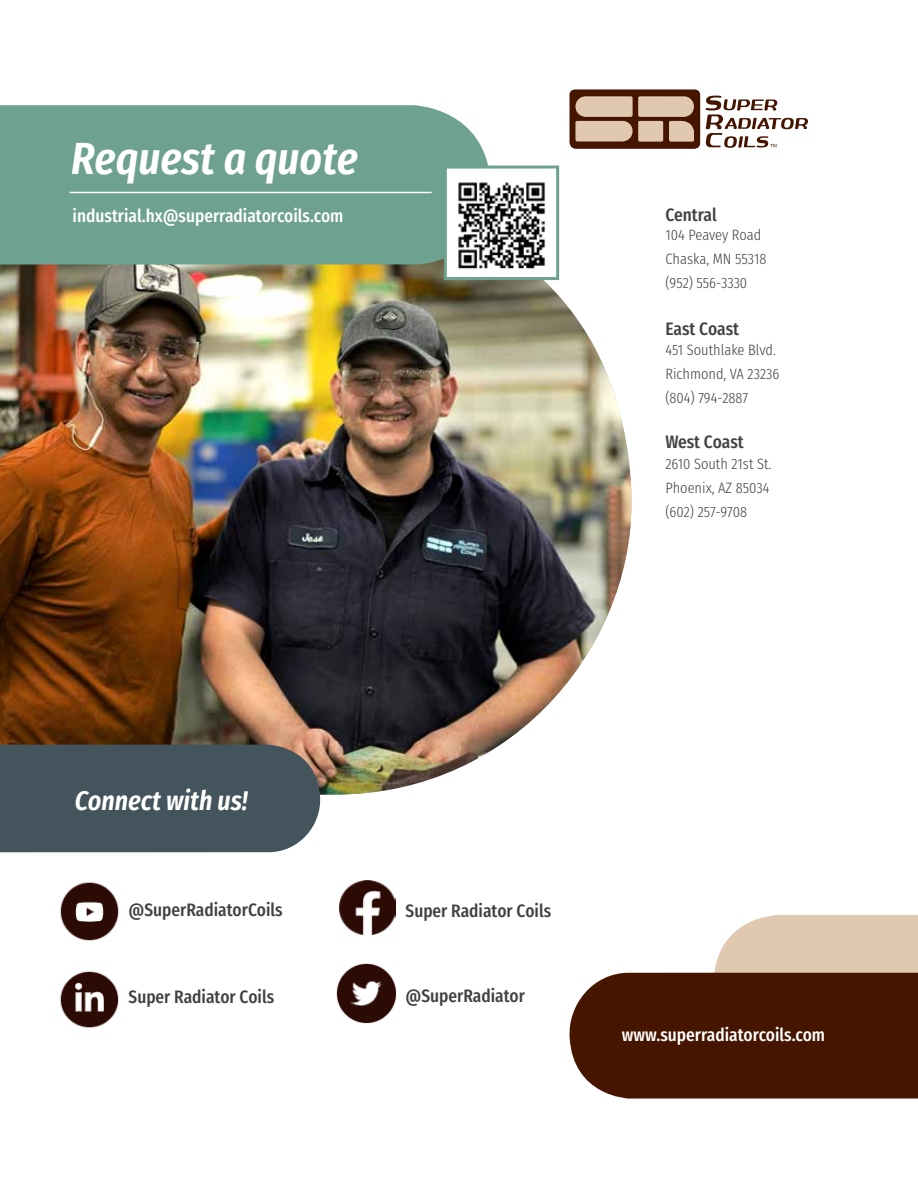
<style>
.page{position:relative;width:918px;height:1188px;background:#fff}
.page>*{position:absolute;margin:0;border:0;box-sizing:border-box;transform-origin:0 0}
.t1{font:italic 600 45px "Fira Sans Condensed";color:#fff}
.t2{font:italic 600 27px "Fira Sans Condensed";color:#fff}
.t3{font:500 18px "Fira Sans Condensed";color:#414042}
.t4{font:500 18px "Fira Sans Condensed";color:#fff}
.t5{font:300 15px/24px "Fira Sans Condensed";color:#414042}
</style>
<div class="page">
<img style="left:0;top:209px;width:632px;height:586px">
<svg style="left:570px;top:89px;width:238px;height:60px"></svg>
<svg style="left:714px;top:915px;width:204px;height:57px"></svg>
<div style="left:569px;top:972px;width:349px;height:127px;background:#461500"></div>
<img style="left:60px;top:971px;width:59px;height:57px">
<img style="left:60px;top:882px;width:59px;height:59px">
<img style="left:339px;top:880px;width:56px;height:54px">
<img style="left:336px;top:963px;width:61px;height:61px">
<div style="left:0;top:745px;width:322px;height:108px;background:#44545c"></div>
<div style="left:0;top:105px;width:493px;height:160px;background:#6ea18f"></div>
<img style="left:448px;top:170px;width:107px;height:106px">
<div style="left:444px;top:166px;width:115px;height:114px;border:3px solid #6ea18f"></div>
<hr style="left:70px;top:192px;width:362px;height:1px;background:#fff">
<h1 class="t1" style="left:71px;top:126px;width:288px">Request a quote</h1>
<p class="t4" style="left:73px;top:199px;width:272px">industrial.hx@superradiatorcoils.com</p>
<p class="t3" style="left:665px;top:198px;width:53px">Central</p>
<p class="t5" style="left:665px;top:222px;width:103px">104 Peavey Road<br>Chaska, MN 55318 (952) 556-3330</p>
<p class="t3" style="left:665px;top:312px;width:75px">East Coast</p>
<p class="t5" style="left:665px;top:336px;width:115px">451 Southlake Blvd.<br>Richmond, VA 23236 (804) 794-2887</p>
<p class="t3" style="left:665px;top:425px;width:80px">West Coast</p>
<p class="t5" style="left:665px;top:451px;width:107px;text-align:justify">2610 South 21st St.<br>Phoenix, AZ 85034 (602) 257-9708</p>
<h2 class="t2" style="left:75px;top:781px;width:175px">Connect with us!</h2>
<p class="t3" style="left:129px;top:893px;width:156px">@SuperRadiatorCoils</p>
<p class="t3" style="left:129px;top:981px;width:147px">Super Radiator Coils</p>
<p class="t3" style="left:406px;top:894px;width:147px">Super Radiator Coils</p>
<p class="t3" style="left:406px;top:980px;width:121px">@SuperRadiator</p>
<p class="t4" style="left:622px;top:1018px;width:205px">www.superradiatorcoils.com</p>
</div>
